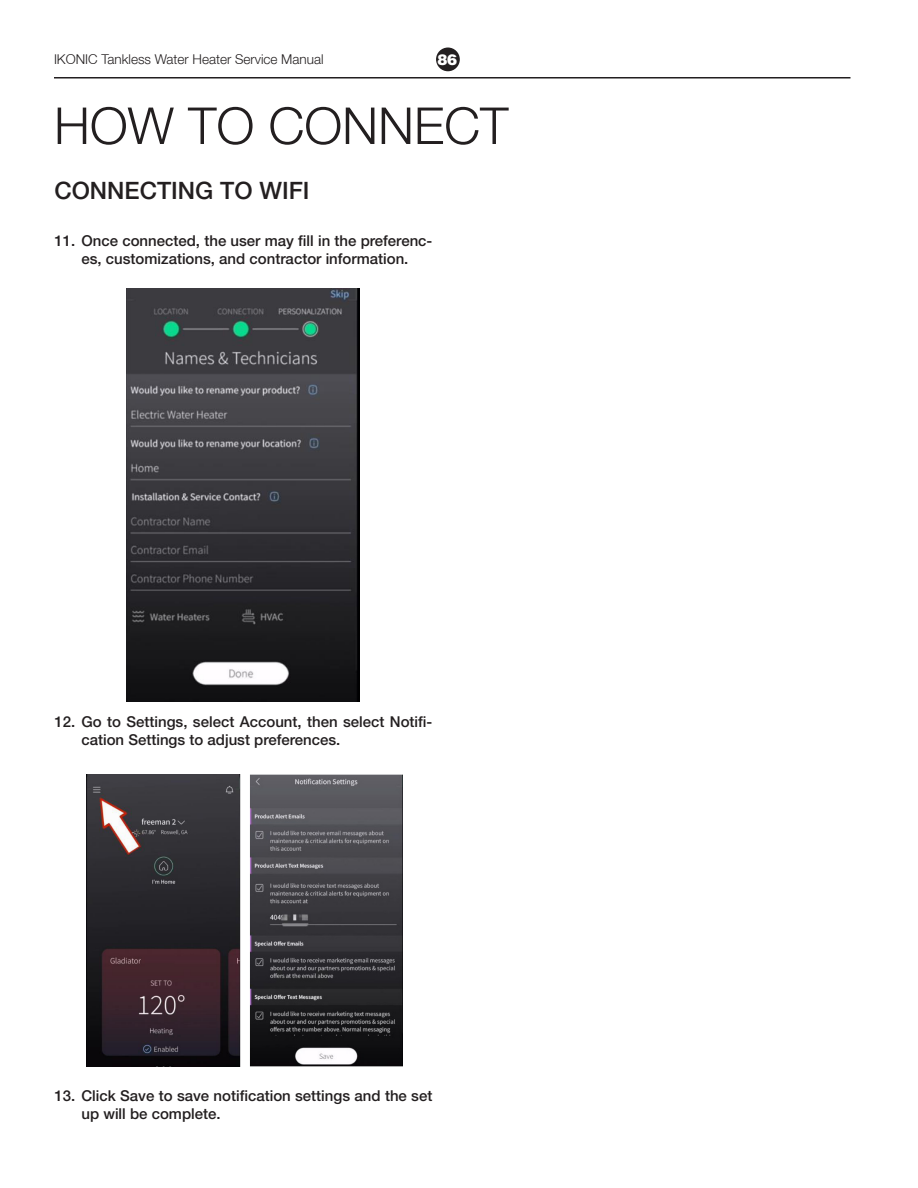
<style>
.page{position:relative;width:918px;height:1188px;background:#fff}
.page>*{position:absolute;margin:0;border:0;box-sizing:border-box;transform-origin:0 0}
.t1{font:300 51px "Rheem Sans";color:#231f20}
.t2{font:500 24px "Helvetica Neue";color:#231f20}
.t3{font:500 15px/18px "Helvetica Neue";color:#231f20}
.t4{font:900 15px "Helvetica";color:#fff}
.t5{font:300 13.5px "Rheem Sans";color:#231f20}
</style>
<div class="page">
<hr style="left:54px;top:77px;width:796px;height:2px;background:#231f20">
<div style="left:436px;top:48px;width:24px;height:23px;background:#231f20;border-radius:50%"></div>
<img style="left:127px;top:288px;width:233px;height:414px">
<img style="left:87px;top:774px;width:315px;height:292px">
<p class="t5" style="left:54px;top:51px;width:271px">IKONIC Tankless Water Heater Service Manual</p>
<p class="t4" style="left:438px;top:50px;width:21px">86</p>
<p class="t1" style="left:54px;top:95px;width:456px">HOW TO CONNECT</p>
<p class="t2" style="left:54px;top:176px;width:257px">CONNECTING TO WIFI</p>
<p class="t3" style="left:54px;top:231px;width:379px;text-align:center">11. Once connected, the user may fill in the preferenc&shy;es, customizations, and contractor information.</p>
<p class="t3" style="left:81px;top:713px;width:352px;text-indent:-27px">12. Go to Settings, select Account, then select Notifi&shy;cation Settings to adjust preferences.</p>
<p class="t3" style="left:81px;top:1086px;width:353px;text-indent:-27px">13. Click Save to save notification settings and the set up will be complete.</p>
</div>
